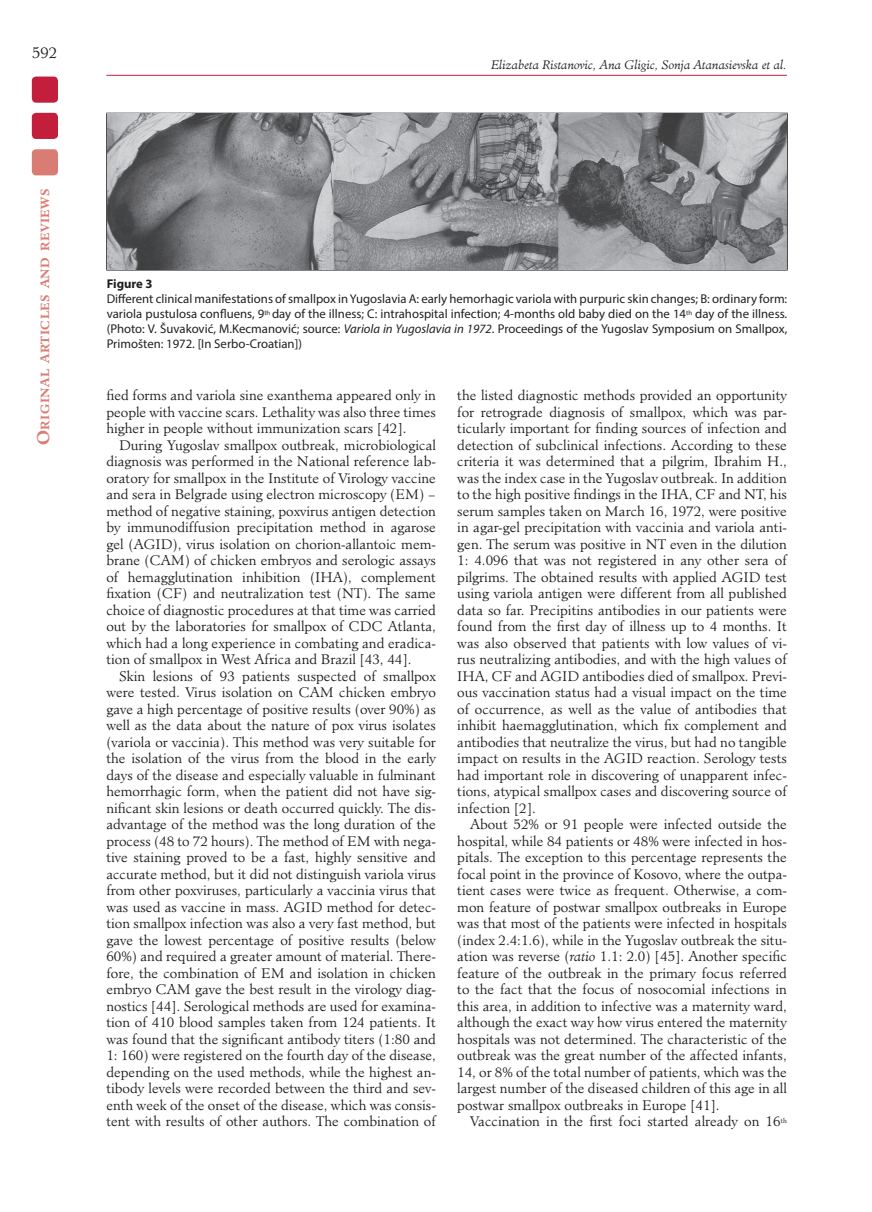
<style>
.page{position:relative;width:872px;height:1212px;background:#fff}
.page>*{position:absolute;margin:0;border:0;box-sizing:border-box;transform-origin:0 0}
.t1{font:300 15px "Minister Std";color:#231f20}
.t2{font:300 13.5px/16.5px "Minister Std";color:#231f20;text-align:justify}
.t3{font:12.75px/15px "Myriad Pro";color:#231f20;text-align:justify}
.t4{font:700 12.75px "Myriad Pro";color:#231f20}
.t5{font:italic 300 12px "Minister Std";color:#231f20}
.t6{font:700 11.55px "Minister Std";letter-spacing:.045em;color:#d97c74}
.s1{font-size:16.5px}
.s2{font-style:italic}
</style>
<div class="page">
<hr style="left:106px;top:75px;width:681px;height:1px;background:#c31f3d">
<div style="left:32px;top:77px;width:26px;height:26px;background:#c31f3d;border-radius:4px"></div>
<div style="left:32px;top:113px;width:26px;height:26px;background:#c31f3d;border-radius:4px"></div>
<div style="left:32px;top:149px;width:26px;height:26px;background:#d97c74;border-radius:4px"></div>
<hr style="left:106px;top:113px;width:681px;height:1px;background:#231f20">
<hr style="left:106px;top:114px;width:1px;height:156px;background:#231f20">
<hr style="left:787px;top:114px;width:1px;height:156px;background:#231f20">
<hr style="left:106px;top:270px;width:681px;height:1px;background:#231f20">
<img style="left:107px;top:114px;width:680px;height:156px">
<p class="t1" style="left:32px;top:44px;width:27px">592</p>
<p class="t6" style="left:38px;top:445px;width:258px;rotate:-90deg"><span class="s1">O</span>riginal articles and reviews</p>
<p class="t5" style="left:491px;top:58px;width:297px">Elizabeta Ristanovic, Ana Gligic, Sonja Atanasievska et al.</p>
<p class="t4" style="left:107px;top:275px;width:47px">Figure 3</p>
<p class="t3" style="left:107px;top:291px;width:682px">Different clinical manifestations of smallpox in Yugoslavia A: early hemorhagic variola with purpuric skin changes; B: ordinary form: variola pustulosa confluens, 9<sup>th</sup> day of the illness; C: intrahospital infection; 4-months old baby died on the 14<sup>th</sup> day of the illness. (Photo: V. Šuvaković, M.Kecmanović; source: <span class="s2">Variola in Yugoslavia in 1972</span>. Proceedings of the Yugoslav Symposium on Smallpox, Primošten: 1972. [In Serbo-Croatian])</p>
<p class="t2" style="left:106px;top:387px;width:331px">fied forms and variola sine exanthema appeared only in people with vaccine scars. Lethality was also three times higher in people without immunization scars [42].</p>
<p class="t2" style="left:106px;top:437px;width:331px;text-indent:13px">During Yugoslav smallpox outbreak, microbiological diagnosis was performed in the National reference lab&shy;oratory for smallpox in the Institute of Virology vaccine and sera in Belgrade using electron microscopy (EM) − method of negative staining, poxvirus antigen detection by immunodiffusion precipitation method in agarose gel (AGID), virus isolation on chorion-allantoic mem&shy;brane (CAM) of chicken embryos and serologic assays of hemagglutination inhibition (IHA), complement fixation (CF) and neutralization test (NT). The same choice of diagnostic procedures at that time was carried out by the laboratories for smallpox of CDC Atlanta, which had a long experience in combating and eradica&shy;tion of smallpox in West Africa and Brazil [43, 44].</p>
<p class="t2" style="left:106px;top:668px;width:331px;text-indent:13px">Skin lesions of 93 patients suspected of smallpox were tested. Virus isolation on CAM chicken embryo gave a high percentage of positive results (over 90%) as well as the data about the nature of pox virus isolates (variola or vaccinia). This method was very suitable for the isolation of the virus from the blood in the early days of the disease and especially valuable in fulminant hemorrhagic form, when the patient did not have sig&shy;nificant skin lesions or death occurred quickly. The dis&shy;advantage of the method was the long duration of the process (48 to 72 hours). The method of EM with nega&shy;tive staining proved to be a fast, highly sensitive and accurate method, but it did not distinguish variola virus from other poxviruses, particularly a vaccinia virus that was used as vaccine in mass. AGID method for detec&shy;tion smallpox infection was also a very fast method, but gave the lowest percentage of positive results (below 60%) and required a greater amount of material. There&shy;fore, the combination of EM and isolation in chicken embryo CAM gave the best result in the virology diag&shy;nostics [44]. Serological methods are used for examina&shy;tion of 410 blood samples taken from 124 patients. It was found that the significant antibody titers (1:80 and 1: 160) were registered on the fourth day of the disease, depending on the used methods, while the highest an&shy;tibody levels were recorded between the third and sev&shy;enth week of the onset of the disease, which was consis&shy;tent with results of other authors. The combination of</p>
<p class="t2" style="left:457px;top:387px;width:331px">the listed diagnostic methods provided an opportunity for retrograde diagnosis of smallpox, which was par&shy;ticularly important for finding sources of infection and detection of subclinical infections. According to these criteria it was determined that a pilgrim, Ibrahim H., was the index case in the Yugoslav outbreak. In addition to the high positive findings in the IHA, CF and NT, his serum samples taken on March 16, 1972, were positive in agar-gel precipitation with vaccinia and variola anti&shy;gen. The serum was positive in NT even in the dilution 1: 4.096 that was not registered in any other sera of pilgrims. The obtained results with applied AGID test using variola antigen were different from all published data so far. Precipitins antibodies in our patients were found from the first day of illness up to 4 months. It was also observed that patients with low values of vi&shy;rus neutralizing antibodies, and with the high values of IHA, CF and AGID antibodies died of smallpox. Previ&shy;ous vaccination status had a visual impact on the time of occurrence, as well as the value of antibodies that inhibit haemagglutination, which fix complement and antibodies that neutralize the virus, but had no tangible impact on results in the AGID reaction. Serology tests had important role in discovering of unapparent infec&shy;tions, atypical smallpox cases and discovering source of infection [2].</p>
<p class="t2" style="left:457px;top:816px;width:331px;text-indent:13px">About 52% or 91 people were infected outside the hospital, while 84 patients or 48% were infected in hos&shy;pitals. The exception to this percentage represents the focal point in the province of Kosovo, where the outpa&shy;tient cases were twice as frequent. Otherwise, a com&shy;mon feature of postwar smallpox outbreaks in Europe was that most of the patients were infected in hospitals (index 2.4:1.6), while in the Yugoslav outbreak the situ&shy;ation was reverse (<span class="s2">ratio</span> 1.1: 2.0) [45]. Another specific feature of the outbreak in the primary focus referred to the fact that the focus of nosocomial infections in this area, in addition to infective was a maternity ward, although the exact way how virus entered the maternity hospitals was not determined. The characteristic of the outbreak was the great number of the affected infants, 14, or 8% of the total number of patients, which was the largest number of the diseased children of this age in all postwar smallpox outbreaks in Europe [41].</p>
<p class="t2" style="left:470px;top:1113px;width:318px">Vaccination in the first foci started already on 16<sup>th</sup></p>
</div>
